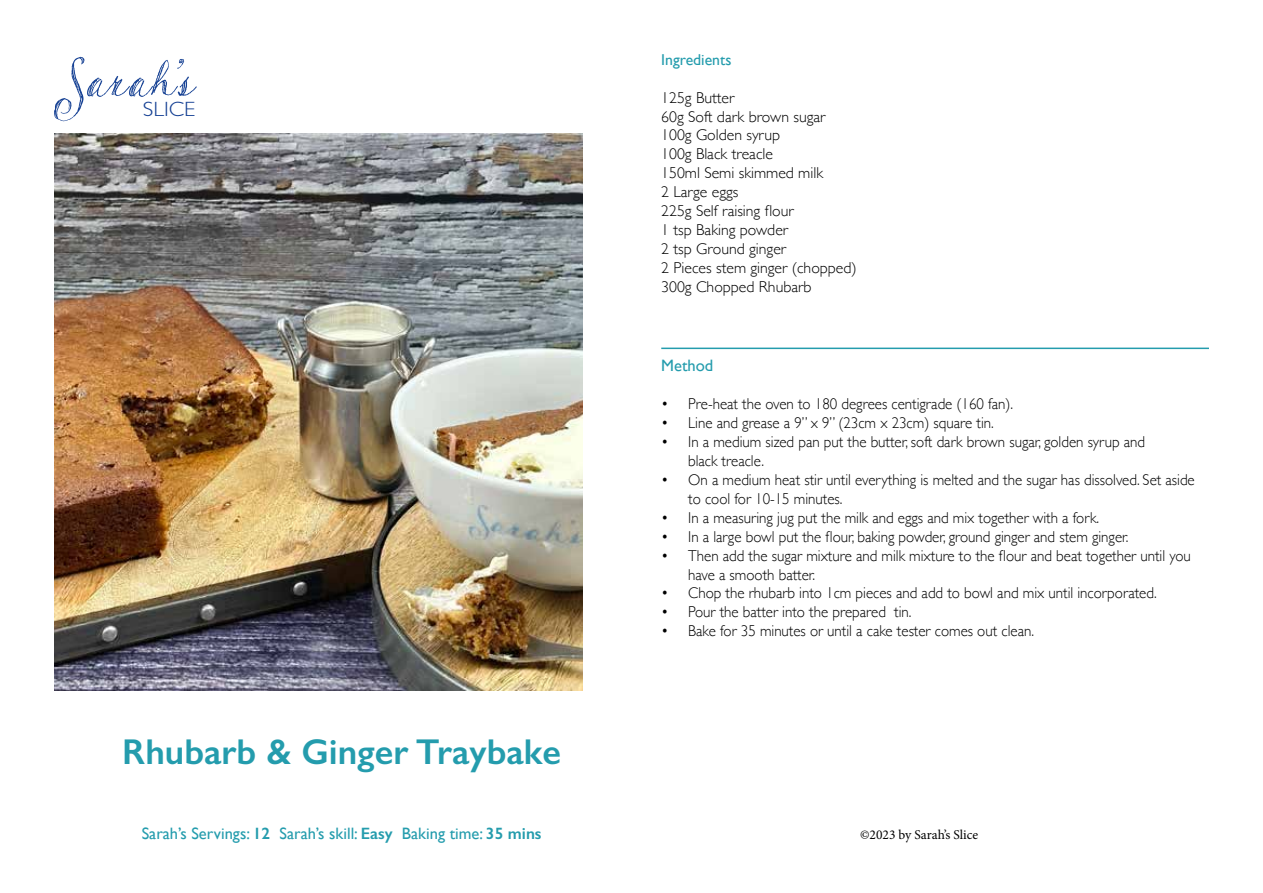
<style>
.page{position:relative;width:1263px;height:893px;background:#fff}
.page>*{position:absolute;margin:0;border:0;box-sizing:border-box;transform-origin:0 0}
.t1{font:600 36px "Gill Sans";color:#249cad}
.t2{font:300 20.7px "Gill Sans";color:#164194;scale:1.09 1}
.t3{font:16.5px "Gill Sans";color:#249cad}
.t4{font:300 15.75px/18.9px "Gill Sans";color:#000;scale:.95 1}
.t5{font:300 15.75px/18.9px "Gill Sans";color:#000}
.t6{font:15.75px "Gill Sans";color:#249cad}
.t7{font:13.5px "Minion Pro";color:#000}
.s1{font-weight:600}
</style>
<div class="page">
<img style="left:54px;top:134px;width:529px;height:556px">
<svg style="left:54px;top:57px;width:143px;height:64px"></svg>
<hr style="left:661px;top:348px;width:548px;height:1px;background:#249cad">
<h2 class="t2" style="left:143px;top:93px;width:50px">SLICE</h2>
<h1 class="t1" style="left:122px;top:730px;width:440px">Rhubarb &amp; Ginger Traybake</h1>
<p class="t3" style="left:142px;top:824px;width:401px">Sarah’s Servings: <span class="s1">12</span> Sarah’s skill: <span class="s1">Easy</span> Baking time: <span class="s1">35 mins</span></p>
<p class="t6" style="left:661px;top:50px;width:72px">Ingredients</p>
<p class="t5" style="left:661px;top:87px;width:197px">125g Butter<br>60g Soft dark brown sugar<br>100g Golden syrup<br>100g Black treacle<br>150ml Semi skimmed milk<br>2 Large eggs<br>225g Self raising flour<br>1 tsp Baking powder<br>2 tsp Ground ginger<br>2 Pieces stem ginger (chopped)<br>300g Chopped Rhubarb</p>
<p class="t3" style="left:661px;top:355px;width:54px">Method</p>
<p class="t4" style="left:661px;top:394px;width:372px">• Pre-heat the oven to 180 degrees centigrade (160 fan).</p>
<p class="t4" style="left:661px;top:413px;width:352px">• Line and grease a 9” x 9” (23cm x 23cm) square tin.</p>
<p class="t4" style="left:688px;top:432px;width:482px;text-indent:-27px">• In a medium sized pan put the butter, soft dark brown sugar, golden syrup and black treacle.</p>
<p class="t4" style="left:688px;top:470px;width:535px;text-indent:-27px">• On a medium heat stir until everything is melted and the sugar has dissolved. Set aside to cool for 10-15 minutes.</p>
<p class="t4" style="left:661px;top:507px;width:462px">• In a measuring jug put the milk and eggs and mix together with a fork.</p>
<p class="t4" style="left:661px;top:526px;width:493px">• In a large bowl put the flour, baking powder, ground ginger and stem ginger.</p>
<p class="t4" style="left:688px;top:545px;width:530px;text-indent:-27px">• Then add the sugar mixture and milk mixture to the flour and beat together until you have a smooth batter.</p>
<p class="t4" style="left:661px;top:583px;width:523px">• Chop the rhubarb into 1cm pieces and add to bowl and mix until incorporated.</p>
<p class="t4" style="left:661px;top:602px;width:265px">• Pour the batter into the prepared tin.</p>
<p class="t4" style="left:661px;top:621px;width:394px">• Bake for 35 minutes or until a cake tester comes out clean.</p>
<p class="t7" style="left:860px;top:825px;width:120px">©2023 by Sarah’s Slice</p>
</div>
